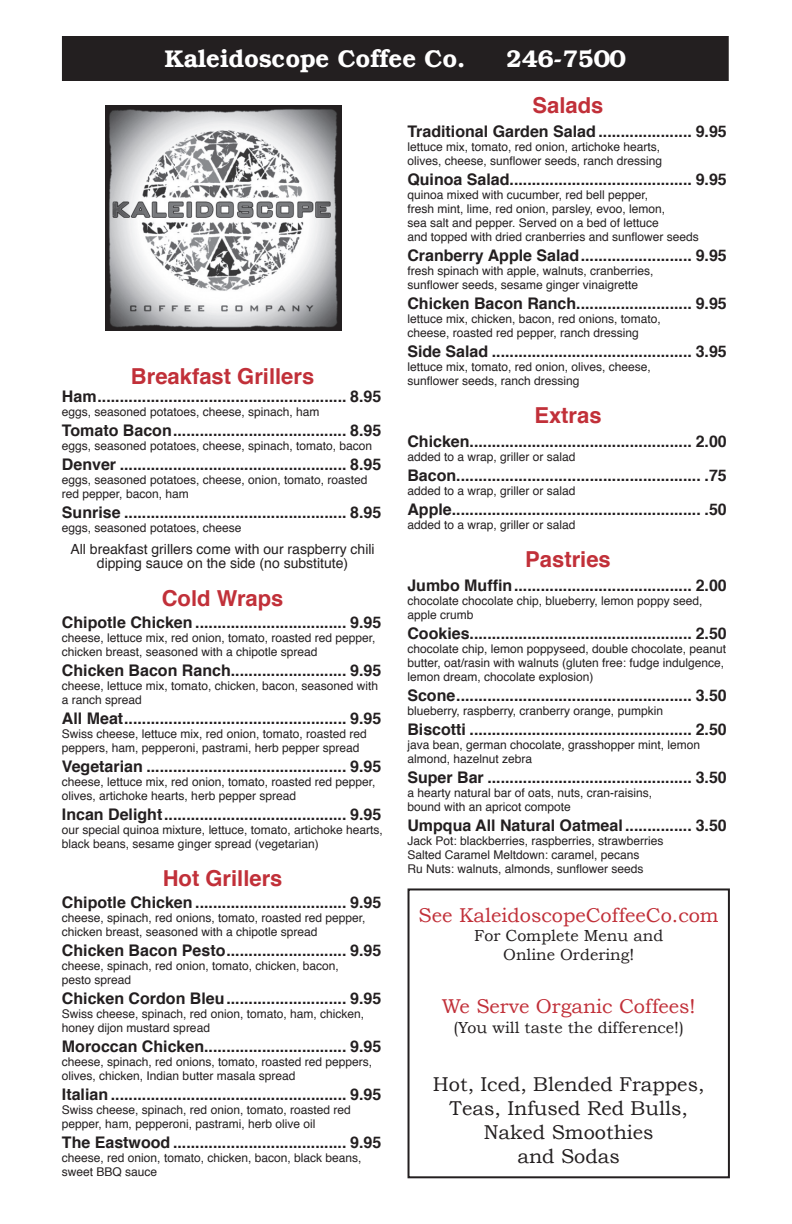
<style>
.page{position:relative;width:792px;height:1224px;background:#fff}
.page>*{position:absolute;margin:0;border:0;box-sizing:border-box;transform-origin:0 0}
.t1{font:600 24px "Bookman";color:#fff}
.t2{font:700 22px "Helvetica";color:#c13039}
.t3{font:20px/24px "Bookman Old Style";color:#231f20;text-align:center}
.t4{font:20px "Bookman Old Style";color:#c13039}
.t5{font:700 16px "Helvetica";color:#231f20}
.t6{font:16px/19.2px "Bookman Old Style";color:#231f20;text-align:center}
.t7{font:14px/14px "Helvetica";color:#231f20;text-align:center}
.t8{font:12px/14px "Helvetica";color:#231f20}
</style>
<div class="page">
<div style="left:62px;top:36px;width:666px;height:44px;background:#231f20"></div>
<div style="left:62px;top:36px;width:667px;height:45px;border:1px solid #231f20"></div>
<img style="left:105px;top:106px;width:236px;height:224px">
<div style="left:408px;top:888px;width:322px;height:290px;border:2px solid #231f20"></div>
<h1 class="t1" style="left:165px;top:44px;width:302px">Kaleidoscope Coffee Co.</h1>
<h1 class="t1" style="left:506px;top:44px;width:121px">246-7500</h1>
<h2 class="t2" style="left:131px;top:359px;width:185px">Breakfast Grillers</h2>
<h3 class="t5" style="left:62px;top:384px;width:321px">Ham........................................................ 8.95</h3>
<p class="t8" style="left:62px;top:405px;width:259px">eggs, seasoned potatoes, cheese, spinach, ham</p>
<h3 class="t5" style="left:62px;top:418px;width:321px">Tomato Bacon....................................... 8.95</h3>
<p class="t8" style="left:62px;top:439px;width:312px">eggs, seasoned potatoes, cheese, spinach, tomato, bacon</p>
<h3 class="t5" style="left:62px;top:452px;width:321px">Denver ................................................... 8.95</h3>
<p class="t8" style="left:62px;top:473px;width:307px">eggs, seasoned potatoes, cheese, onion, tomato, roasted red pepper, bacon, ham</p>
<h3 class="t5" style="left:62px;top:500px;width:321px">Sunrise .................................................. 8.95</h3>
<p class="t8" style="left:62px;top:521px;width:181px">eggs, seasoned potatoes, cheese</p>
<p class="t7" style="left:71px;top:543px;width:306px">All breakfast grillers come with our raspberry chili dipping sauce on the side (no substitute)</p>
<h2 class="t2" style="left:162px;top:581px;width:123px">Cold Wraps</h2>
<h3 class="t5" style="left:62px;top:610px;width:321px">Chipotle Chicken .................................. 9.95</h3>
<p class="t8" style="left:62px;top:631px;width:315px">cheese, lettuce mix, red onion, tomato, roasted red pepper, chicken breast, seasoned with a chipotle spread</p>
<h3 class="t5" style="left:62px;top:658px;width:321px">Chicken Bacon Ranch.......................... 9.95</h3>
<p class="t8" style="left:62px;top:679px;width:318px">cheese, lettuce mix, tomato, chicken, bacon, seasoned with a ranch spread</p>
<h3 class="t5" style="left:62px;top:706px;width:321px">All Meat.................................................. 9.95</h3>
<p class="t8" style="left:62px;top:727px;width:306px">Swiss cheese, lettuce mix, red onion, tomato, roasted red peppers, ham, pepperoni, pastrami, herb pepper spread</p>
<h3 class="t5" style="left:62px;top:754px;width:321px">Vegetarian ............................................. 9.95</h3>
<p class="t8" style="left:62px;top:775px;width:315px">cheese, lettuce mix, red onion, tomato, roasted red pepper, olives, artichoke hearts, herb pepper spread</p>
<h3 class="t5" style="left:62px;top:802px;width:321px">Incan Delight......................................... 9.95</h3>
<p class="t8" style="left:62px;top:823px;width:322px">our special quinoa mixture, lettuce, tomato, artichoke hearts, black beans, sesame ginger spread (vegetarian)</p>
<h2 class="t2" style="left:163px;top:861px;width:121px">Hot Grillers</h2>
<h3 class="t5" style="left:62px;top:890px;width:321px">Chipotle Chicken .................................. 9.95</h3>
<p class="t8" style="left:62px;top:911px;width:305px">cheese, spinach, red onions, tomato, roasted red pepper, chicken breast, seasoned with a chipotle spread</p>
<h3 class="t5" style="left:62px;top:938px;width:321px">Chicken Bacon Pesto........................... 9.95</h3>
<p class="t8" style="left:62px;top:959px;width:278px">cheese, spinach, red onion, tomato, chicken, bacon, pesto spread</p>
<h3 class="t5" style="left:62px;top:986px;width:321px">Chicken Cordon Bleu........................... 9.95</h3>
<p class="t8" style="left:62px;top:1007px;width:304px">Swiss cheese, spinach, red onion, tomato, ham, chicken, honey dijon mustard spread</p>
<h3 class="t5" style="left:62px;top:1034px;width:321px">Moroccan Chicken................................ 9.95</h3>
<p class="t8" style="left:62px;top:1055px;width:312px">cheese, spinach, red onions, tomato, roasted red peppers, olives, chicken, Indian butter masala spread</p>
<h3 class="t5" style="left:62px;top:1082px;width:321px">Italian ..................................................... 9.95</h3>
<p class="t8" style="left:62px;top:1103px;width:290px">Swiss cheese, spinach, red onion, tomato, roasted red pepper, ham, pepperoni, pastrami, herb olive oil</p>
<h3 class="t5" style="left:62px;top:1130px;width:321px">The Eastwood ....................................... 9.95</h3>
<p class="t8" style="left:62px;top:1151px;width:301px">cheese, red onion, tomato, chicken, bacon, black beans, sweet BBQ sauce</p>
<h2 class="t2" style="left:533px;top:87px;width:72px">Salads</h2>
<h3 class="t5" style="left:407px;top:118px;width:321px">Traditional Garden Salad ..................... 9.95</h3>
<p class="t8" style="left:407px;top:140px;width:256px">lettuce mix, tomato, red onion, artichoke hearts, olives, cheese, sunflower seeds, ranch dressing</p>
<h3 class="t5" style="left:407px;top:166px;width:321px">Quinoa Salad......................................... 9.95</h3>
<p class="t8" style="left:407px;top:188px;width:293px">quinoa mixed with cucumber, red bell pepper,<br>fresh mint, lime, red onion, parsley, evoo, lemon,<br>sea salt and pepper. Served on a bed of lettuce<br>and topped with dried cranberries and sunflower seeds</p>
<h3 class="t5" style="left:407px;top:242px;width:321px">Cranberry Apple Salad......................... 9.95</h3>
<p class="t8" style="left:407px;top:264px;width:248px">fresh spinach with apple, walnuts, cranberries, sunflower seeds, sesame ginger vinaigrette</p>
<h3 class="t5" style="left:407px;top:290px;width:321px">Chicken Bacon Ranch.......................... 9.95</h3>
<p class="t8" style="left:407px;top:312px;width:255px">lettuce mix, chicken, bacon, red onions, tomato, cheese, roasted red pepper, ranch dressing</p>
<h3 class="t5" style="left:407px;top:338px;width:321px">Side Salad ............................................. 3.95</h3>
<p class="t8" style="left:407px;top:360px;width:245px">lettuce mix, tomato, red onion, olives, cheese, sunflower seeds, ranch dressing</p>
<h2 class="t2" style="left:534px;top:397px;width:69px">Extras</h2>
<h3 class="t5" style="left:407px;top:428px;width:321px">Chicken.................................................. 2.00</h3>
<p class="t8" style="left:407px;top:450px;width:170px">added to a wrap, griller or salad</p>
<h3 class="t5" style="left:407px;top:462px;width:321px">Bacon....................................................... .75</h3>
<p class="t8" style="left:407px;top:484px;width:170px">added to a wrap, griller or salad</p>
<h3 class="t5" style="left:407px;top:496px;width:321px">Apple........................................................ .50</h3>
<p class="t8" style="left:407px;top:518px;width:170px">added to a wrap, griller or salad</p>
<h2 class="t2" style="left:525px;top:541px;width:87px">Pastries</h2>
<h3 class="t5" style="left:407px;top:572px;width:321px">Jumbo Muffin........................................ 2.00</h3>
<p class="t8" style="left:407px;top:594px;width:297px">chocolate chocolate chip, blueberry, lemon poppy seed, apple crumb</p>
<h3 class="t5" style="left:407px;top:620px;width:321px">Cookies.................................................. 2.50</h3>
<p class="t8" style="left:407px;top:642px;width:320px">chocolate chip, lemon poppyseed, double chocolate, peanut butter, oat/rasin with walnuts (gluten free: fudge indulgence, lemon dream, chocolate explosion)</p>
<h3 class="t5" style="left:407px;top:682px;width:321px">Scone..................................................... 3.50</h3>
<p class="t8" style="left:407px;top:704px;width:257px">blueberry, raspberry, cranberry orange, pumpkin</p>
<h3 class="t5" style="left:407px;top:716px;width:321px">Biscotti .................................................. 2.50</h3>
<p class="t8" style="left:407px;top:738px;width:294px">java bean, german chocolate, grasshopper mint, lemon almond, hazelnut zebra</p>
<h3 class="t5" style="left:407px;top:764px;width:321px">Super Bar .............................................. 3.50</h3>
<p class="t8" style="left:407px;top:786px;width:246px">a hearty natural bar of oats, nuts, cran-raisins, bound with an apricot compote</p>
<h3 class="t5" style="left:407px;top:812px;width:321px">Umpqua All Natural Oatmeal ............... 3.50</h3>
<p class="t8" style="left:407px;top:834px;width:258px">Jack Pot: blackberries, raspberries, strawberries<br>Salted Caramel Meltdown: caramel, pecans<br>Ru Nuts: walnuts, almonds, sunflower seeds</p>
<h3 class="t4" style="left:419px;top:904px;width:302px">See KaleidoscopeCoffeeCo.com</h3>
<h3 class="t6" style="left:474px;top:926px;width:191px">For Complete Menu and<br>Online Ordering!</h3>
<h3 class="t4" style="left:442px;top:995px;width:255px">We Serve Organic Coffees!</h3>
<h3 class="t6" style="left:454px;top:1018px;width:232px">(You will taste the difference!)</h3>
<h3 class="t3" style="left:433px;top:1072px;width:273px">Hot, Iced, Blended Frappes,<br>Teas, Infused Red Bulls,<br>Naked Smoothies<br>and Sodas</h3>
</div>
